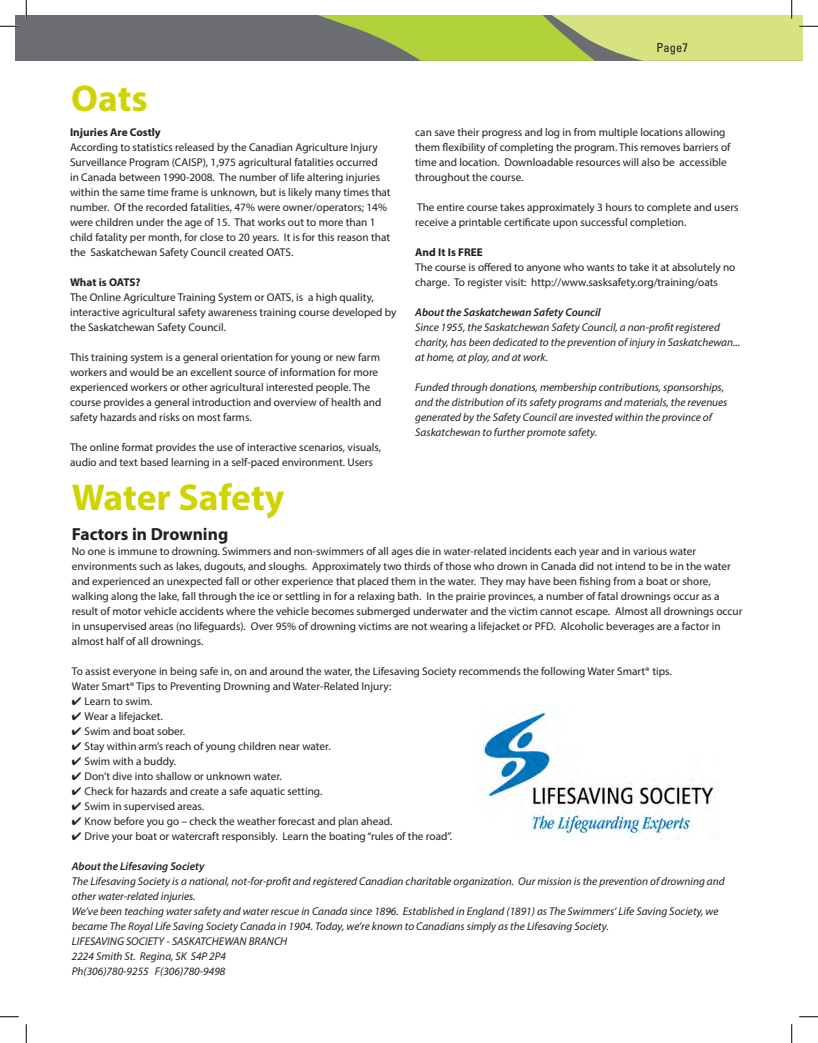
<style>
.page{position:relative;width:818px;height:1043px;background:#fff}
.page>*{position:absolute;margin:0;border:0;box-sizing:border-box;transform-origin:0 0}
.t1{font:700 37.5px "Myriad Pro";color:#cfd400}
.t2{font:700 17.5px "Myriad Pro";color:#231f20}
.t3{font:condensed 12.5px "Univers";color:#231f20}
.t4{font:11.25px/15px "Myriad Pro";color:#231f20}
.t5{font:italic 11.25px/15px "Myriad Pro";color:#231f20}
.t6{font:italic 600 11.25px "Myriad Pro";color:#231f20}
.t7{font:700 11.25px "Myriad Pro";color:#231f20}
</style>
<div class="page">
<div style="left:15px;top:15px;width:11px;height:46px;background:#6c6d70"></div>
<div style="left:26px;top:15px;width:776px;height:46px;background:#6c6d70"></div>
<img style="left:476px;top:705px;width:239px;height:134px">
<svg style="left:0;top:25px;width:19px;height:2px"></svg>
<svg style="left:0;top:1016px;width:19px;height:1px"></svg>
<svg style="left:799px;top:1016px;width:19px;height:1px"></svg>
<svg style="left:25px;top:0;width:2px;height:19px"></svg>
<svg style="left:25px;top:1024px;width:2px;height:18px"></svg>
<svg style="left:318px;top:0;width:500px;height:61px"></svg>
<svg style="left:791px;top:1024px;width:1px;height:18px"></svg>
<p class="t1" style="left:71px;top:74px;width:78px">Oats</p>
<p class="t7" style="left:70px;top:125px;width:92px">Injuries Are Costly</p>
<p class="t4" style="left:70px;top:139px;width:322px">According to statistics released by the Canadian Agriculture Injury Surveillance Program (CAISP), 1,975 agricultural fatalities occurred<br>in Canada between 1990-2008. The number of life altering injuries within the same time frame is unknown, but is likely many times that number. Of the recorded fatalities, 47% were owner/operators; 14% were children under the age of 15. That works out to more than 1 child fatality per month, for close to 20 years. It is for this reason that the Saskatchewan Safety Council created OATS.</p>
<p class="t7" style="left:70px;top:275px;width:72px">What is OATS?</p>
<p class="t4" style="left:70px;top:289px;width:328px">The Online Agriculture Training System or OATS, is a high quality, interactive agricultural safety awareness training course developed by the Saskatchewan Safety Council.</p>
<p class="t4" style="left:70px;top:349px;width:313px">This training system is a general orientation for young or new farm workers and would be an excellent source of information for more experienced workers or other agricultural interested people. The course provides a general introduction and overview of health and safety hazards and risks on most farms.</p>
<p class="t4" style="left:70px;top:439px;width:312px">The online format provides the use of interactive scenarios, visuals, audio and text based learning in a self-paced environment. Users</p>
<p class="t3" style="left:656px;top:39px;width:33px">Page7</p>
<p class="t4" style="left:415px;top:124px;width:317px">can save their progress and log in from multiple locations allowing them flexibility of completing the program. This removes barriers of time and location. Downloadable resources will also be accessible throughout the course.</p>
<p class="t4" style="left:415px;top:199px;width:325px">The entire course takes approximately 3 hours to complete and users receive a printable certificate upon successful completion.</p>
<p class="t7" style="left:415px;top:245px;width:69px">And It Is FREE</p>
<p class="t4" style="left:415px;top:259px;width:322px">The course is offered to anyone who wants to take it at absolutely no charge. To register visit: http://www.sasksafety.org/training/oats</p>
<p class="t6" style="left:415px;top:305px;width:187px">About the Saskatchewan Safety Council</p>
<p class="t5" style="left:415px;top:319px;width:326px">Since 1955, the Saskatchewan Safety Council, a non-profit registered charity, has been dedicated to the prevention of injury in Saskatchewan... at home, at play, and at work.</p>
<p class="t5" style="left:415px;top:379px;width:314px">Funded through donations, membership contributions, sponsorships, and the distribution of its safety programs and materials, the revenues generated by the Safety Council are invested within the province of Saskatchewan to further promote safety.</p>
<p class="t1" style="left:72px;top:473px;width:214px">Water Safety</p>
<p class="t2" style="left:72px;top:522px;width:158px">Factors in Drowning</p>
<p class="t4" style="left:72px;top:543px;width:672px">No one is immune to drowning. Swimmers and non-swimmers of all ages die in water-related incidents each year and in various water environments such as lakes, dugouts, and sloughs. Approximately two thirds of those who drown in Canada did not intend to be in the water and experienced an unexpected fall or other experience that placed them in the water. They may have been fishing from a boat or shore, walking along the lake, fall through the ice or settling in for a relaxing bath. In the prairie provinces, a number of fatal drownings occur as a result of motor vehicle accidents where the vehicle becomes submerged underwater and the victim cannot escape. Almost all drownings occur in unsupervised areas (no lifeguards). Over 95% of drowning victims are not wearing a lifejacket or PFD. Alcoholic beverages are a factor in almost half of all drownings.</p>
<p class="t4" style="left:72px;top:663px;width:601px">To assist everyone in being safe in, on and around the water, the Lifesaving Society recommends the following Water Smart® tips.</p>
<p class="t4" style="left:72px;top:678px;width:321px">Water Smart® Tips to Preventing Drowning and Water-Related Injury:</p>
<p class="t4" style="left:72px;top:693px;width:82px">✔ Learn to swim.</p>
<p class="t4" style="left:72px;top:708px;width:92px">✔ Wear a lifejacket.</p>
<p class="t4" style="left:72px;top:723px;width:115px">✔ Swim and boat sober.</p>
<p class="t4" style="left:72px;top:738px;width:260px">✔ Stay within arm’s reach of young children near water.</p>
<p class="t4" style="left:72px;top:753px;width:106px">✔ Swim with a buddy.</p>
<p class="t4" style="left:72px;top:768px;width:211px">✔ Don’t dive into shallow or unknown water.</p>
<p class="t4" style="left:72px;top:783px;width:252px">✔ Check for hazards and create a safe aquatic setting.</p>
<p class="t4" style="left:72px;top:798px;width:134px">✔ Swim in supervised areas.</p>
<p class="t4" style="left:72px;top:813px;width:322px">✔ Know before you go – check the weather forecast and plan ahead.</p>
<p class="t4" style="left:72px;top:828px;width:381px">✔ Drive your boat or watercraft responsibly. Learn the boating “rules of the road”.</p>
<p class="t6" style="left:72px;top:859px;width:134px">About the Lifesaving Society</p>
<p class="t5" style="left:72px;top:873px;width:654px">The Lifesaving Society is a national, not-for-profit and registered Canadian charitable organization. Our mission is the prevention of drowning and other water-related injuries.</p>
<p class="t5" style="left:72px;top:903px;width:648px">We’ve been teaching water safety and water rescue in Canada since 1896. Established in England (1891) as The Swimmers’ Life Saving Society, we became The Royal Life Saving Society Canada in 1904. Today, we’re known to Canadians simply as the Lifesaving Society.</p>
<p class="t5" style="left:72px;top:933px;width:217px">LIFESAVING SOCIETY - SASKATCHEWAN BRANCH</p>
<p class="t5" style="left:72px;top:948px;width:156px">2224 Smith St. Regina, SK S4P 2P4</p>
<p class="t5" style="left:72px;top:963px;width:155px">Ph(306)780-9255 F(306)780-9498</p>
</div>
